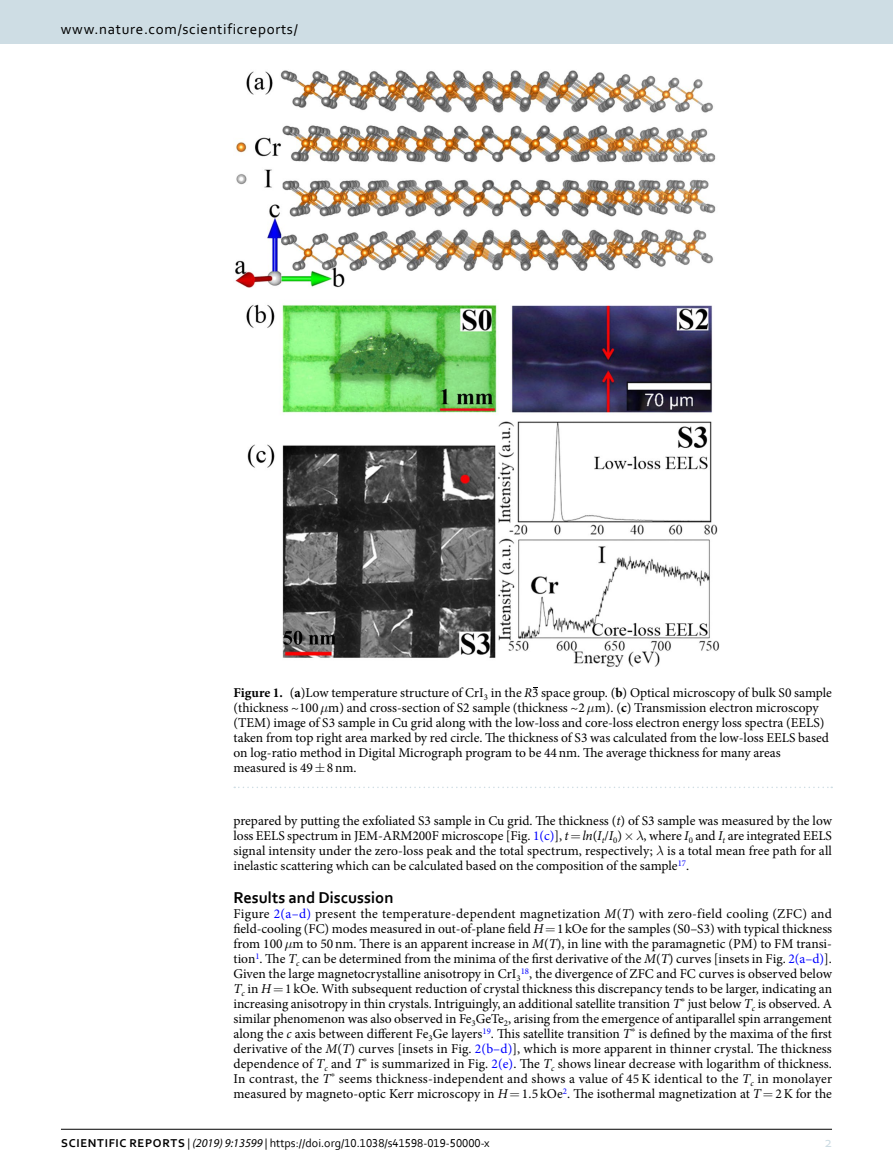
<style>
.page{position:relative;width:893px;height:1174px;background:#fff}
.page>*{position:absolute;margin:0;border:0;box-sizing:border-box;transform-origin:0 0}
.t1{font:700 16.5px "Corbel";color:#000}
.t2{font:15px "Corbel 2";letter-spacing:.045em;color:#000}
.t3{font:15px "Corbel 2";color:#cedde4}
.t4{font:13.5px/15px "Minion Pro";color:#000}
.t5{font:12px "Corbel";color:#000}
.s1{font-weight:700}
.s2{font-style:italic;font-size:13.35px}
.s3{font-size:13.35px}
.s4{font-style:italic}
.s5{color:#00f}
.s6{font-family:"Corbel Bold 2"}
.s7{font-family:"Corbel 2"}
.s8{font-family:"Myriad Pro";font-style:italic}
</style>
<div class="page">
<hr style="left:61px;top:1129px;width:771px;height:1px;background:#000">
<div style="left:0;top:0;width:893px;height:43px;background:#cedde4"></div>
<img style="left:235px;top:70px;width:484px;height:597px">
<svg style="left:234px;top:786px;width:598px;height:2px"></svg>
<p class="t2" style="left:61px;top:19px;width:238px">www.nature.com/scientificreports/</p>
<p class="t4" style="left:233px;top:685px;width:600px"><span class="s1">Figure 1.</span> (<span class="s1">a</span>)Low temperature structure of CrI<sub>3</sub> in the <span class="s2">R</span><span class="s3">3</span> space group. (<span class="s1">b</span>) Optical microscopy of bulk S0 sample (thickness ~100 m) and cross-section of S2 sample (thickness ~2 m). (<span class="s1">c</span>) Transmission electron microscopy (TEM) image of S3 sample in Cu grid along with the low-loss and core-loss electron energy loss spectra (EELS) taken from top right area marked by red circle. The thickness of S3 was calculated from the low-loss EELS based on log-ratio method in Digital Micrograph program to be 44nm. The average thickness for many areas measured is 49 8nm.</p>
<p class="t4" style="left:233px;top:813px;width:600px">prepared by putting the exfoliated S3 sample in Cu grid. The thickness (<span class="s4">t</span>) of S3 sample was measured by the low loss EELS spectrum in JEM-ARM200F microscope [Fig. <span class="s5">1(c)</span>], <span class="s4">t ln</span>(<span class="s4">I</span><sub>t</sub>/<span class="s4">I</span><sub>0</sub>)</p>
<p class="t4" style="left:233px;top:828px;width:600px;text-align:justify;text-indent:410px">, where <span class="s4">I</span><sub>0</sub> and <span class="s4">I</span><sub>t</sub> are integrated EELS signal intensity under the zero-loss peak and the total spectrum, respectively; is a total mean free path for all inelastic scattering which can be calculated based on the composition of the sample<sup>17</sup>.</p>
<p class="t1" style="left:233px;top:887px;width:162px">Results and Discussion</p>
<p class="t4" style="left:233px;top:906px;width:600px;text-align:justify">Figure <span class="s5">2(a–d)</span> present the temperature-dependent magnetization <span class="s4">M</span>(<span class="s4">T</span>) with zero-field cooling (ZFC) and field-cooling (FC) modes measured in out-of-plane field <span class="s4">H</span> 1kOe for the samples (S0–S3) with typical thickness from 100 m to 50nm. There is an apparent increase in <span class="s4">M</span>(<span class="s4">T</span>), in line with the paramagnetic (PM) to FM transi&shy;tion<sup>1</sup>. The <span class="s4">T</span><sub>c</sub> can be determined from the minima of the first derivative of the <span class="s4">M</span>(<span class="s4">T</span>) curves [insets in Fig. <span class="s5">2(a–d)</span>].<br>Given the large magnetocrystalline anisotropy in CrI<sub>3</sub><sup>18</sup>, the divergence of ZFC and FC curves is observed below <span class="s4">T</span><sub>c</sub> in <span class="s4">H</span> 1 kOe. With subsequent reduction of crystal thickness this discrepancy tends to be larger, indicating an increasing anisotropy in thin crystals. Intriguingly, an additional satellite transition <span class="s4">T</span><sup>*</sup> just below <span class="s4">T</span><sub>c</sub> is observed. A similar phenomenon was also observed in Fe<sub>3</sub>GeTe<sub>2</sub>, arising from the emergence of antiparallel spin arrangement along the <span class="s4">c</span> axis between different Fe<sub>3</sub>Ge layers<sup>19</sup>. This satellite transition <span class="s4">T</span><sup>*</sup> is defined by the maxima of the first derivative of the <span class="s4">M</span>(<span class="s4">T</span>) curves [insets in Fig. <span class="s5">2(b–d)</span>], which is more apparent in thinner crystal. The thickness dependence of <span class="s4">T</span><sub>c</sub> and <span class="s4">T</span><sup>*</sup> is summarized in Fig. <span class="s5">2(e)</span>. The <span class="s4">T</span><sub>c</sub> shows linear decrease with logarithm of thickness.<br>In contrast, the <span class="s4">T</span><sup>*</sup> seems thickness-independent and shows a value of 45K identical to the <span class="s4">T</span><sub>c</sub> in monolayer measured by magneto-optic Kerr microscopy in <span class="s4">H</span> 1.5 kOe<sup>2</sup>. The isothermal magnetization at <span class="s4">T</span> 2K for the</p>
<p class="t5" style="left:61px;top:1135px;width:430px"><span class="s6">SCIENTIFIC REPORTS</span> <span class="s7">|</span> <span class="s8">(2019) 9:13599</span> <span class="s7">|</span> https://doi.org/10.1038/s41598-019-50000-x</p>
<p class="t3" style="left:824px;top:1132px;width:9px">2</p>
</div>
